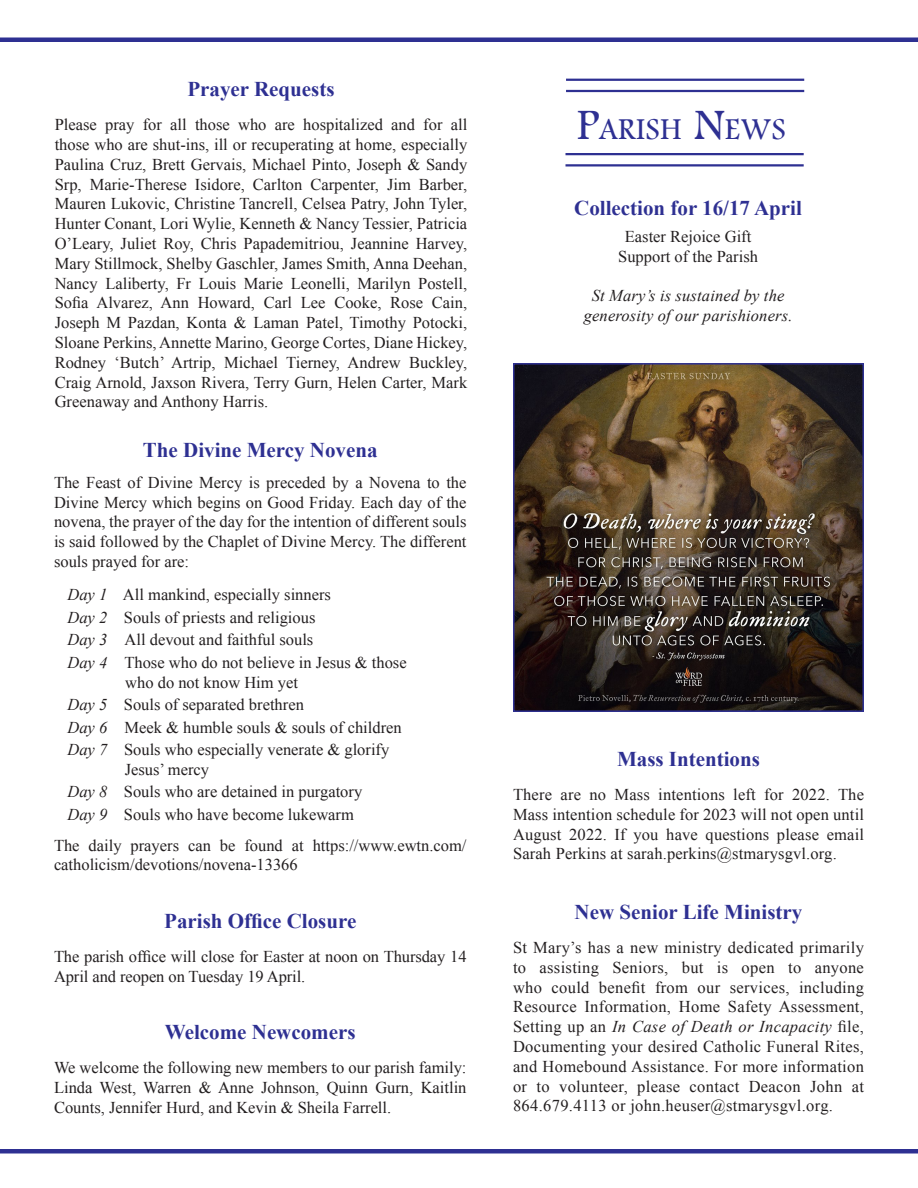
<style>
.page{position:relative;width:918px;height:1188px;background:#fff}
.page>*{position:absolute;margin:0;border:0;box-sizing:border-box;transform-origin:0 0}
.t1{font:31.5px "Footlight MT Light";letter-spacing:.015em;color:#2e3092}
.Paragraph_Style_1{font:700 21px "Times New Roman";color:#2e3092}
.Paragraph_Style_1-2{font:16.5px/19.8px "Times New Roman";color:#231f20;text-align:justify}
.Paragraph_Style_1-3{font:italic 16.5px "Times New Roman";letter-spacing:.01em;color:#231f20}
.s1{font-style:italic}
.s2{font-size:45px}
</style>
<div class="page">
<hr style="left:0;top:38px;width:918px;height:4px;background:#2e3092">
<div style="left:0;top:1149px;width:918px;height:5px;background:#2e3092"></div>
<hr style="left:566px;top:79px;width:238px;height:2px;background:#2e3092">
<hr style="left:566px;top:90px;width:238px;height:2px;background:#2e3092">
<hr style="left:566px;top:153px;width:238px;height:2px;background:#2e3092">
<hr style="left:566px;top:164px;width:238px;height:3px;background:#2e3092">
<img style="left:516px;top:366px;width:345px;height:343px">
<div style="left:513px;top:363px;width:351px;height:349px;border:2px solid #2e3092"></div>
<p class="Paragraph_Style_1" style="left:187px;top:74px;width:149px">Prayer Requests</p>
<p class="Paragraph_Style_1-2" style="left:55px;top:114px;width:414px">Please pray for all those who are hospitalized and for all those who are shut-ins, ill or recuperating at home, especially Paulina Cruz, Brett Gervais, Michael Pinto, Joseph &amp; Sandy Srp, Marie-Therese Isidore, Carlton Carpenter, Jim Barber, Mauren Lukovic, Christine Tancrell, Celsea Patry, John Tyler, Hunter Conant, Lori Wylie, Kenneth &amp; Nancy Tessier, Patricia O’Leary, Juliet Roy, Chris Papademitriou, Jeannine Harvey, Mary Stillmock, Shelby Gaschler, James Smith, Anna Deehan, Nancy Laliberty, Fr Louis Marie Leonelli, Marilyn Postell, Sofia Alvarez, Ann Howard, Carl Lee Cooke, Rose Cain, Joseph M Pazdan, Konta &amp; Laman Patel, Timothy Potocki, Sloane Perkins, Annette Marino, George Cortes, Diane Hickey, Rodney ‘Butch’ Artrip, Michael Tierney, Andrew Buckley, Craig Arnold, Jaxson Rivera, Terry Gurn, Helen Carter, Mark Greenaway and Anthony Harris.</p>
<p class="Paragraph_Style_1" style="left:143px;top:436px;width:236px">The Divine Mercy Novena</p>
<p class="Paragraph_Style_1-2" style="left:54px;top:472px;width:414px">The Feast of Divine Mercy is preceded by a Novena to the Divine Mercy which begins on Good Friday. Each day of the novena, the prayer of the day for the intention of different souls is said followed by the Chaplet of Divine Mercy. The different souls prayed for are:</p>
<p class="Paragraph_Style_1-2" style="left:68px;top:585px;width:265px"><span class="s1">Day 1</span> All mankind, especially sinners</p>
<p class="Paragraph_Style_1-2" style="left:68px;top:607px;width:249px"><span class="s1">Day 2</span> Souls of priests and religious</p>
<p class="Paragraph_Style_1-2" style="left:68px;top:630px;width:247px"><span class="s1">Day 3</span> All devout and faithful souls</p>
<p class="Paragraph_Style_1-2" style="left:68px;top:652px;width:341px"><span class="s1">Day 4</span> Those who do not believe in Jesus &amp; those</p>
<p class="Paragraph_Style_1-2" style="left:125px;top:672px;width:174px">who do not know Him yet</p>
<p class="Paragraph_Style_1-2" style="left:68px;top:694px;width:238px"><span class="s1">Day 5</span> Souls of separated brethren</p>
<p class="Paragraph_Style_1-2" style="left:68px;top:717px;width:336px"><span class="s1">Day 6</span> Meek &amp; humble souls &amp; souls of children</p>
<p class="Paragraph_Style_1-2" style="left:68px;top:739px;width:323px"><span class="s1">Day 7</span> Souls who especially venerate &amp; glorify</p>
<p class="Paragraph_Style_1-2" style="left:125px;top:759px;width:86px">Jesus’ mercy</p>
<p class="Paragraph_Style_1-2" style="left:68px;top:782px;width:296px"><span class="s1">Day 8</span> Souls who are detained in purgatory</p>
<p class="Paragraph_Style_1-2" style="left:68px;top:804px;width:288px"><span class="s1">Day 9</span> Souls who have become lukewarm</p>
<p class="Paragraph_Style_1-2" style="left:54px;top:835px;width:414px">The daily prayers can be found at https://www.ewtn.com/ catholicism/devotions/novena-13366</p>
<p class="Paragraph_Style_1" style="left:164px;top:907px;width:194px">Parish Office Closure</p>
<p class="Paragraph_Style_1-2" style="left:54px;top:947px;width:414px">The parish office will close for Easter at noon on Thursday 14<br>April and reopen on Tuesday 19 April.</p>
<p class="Paragraph_Style_1" style="left:165px;top:1017px;width:192px">Welcome Newcomers</p>
<p class="Paragraph_Style_1-2" style="left:54px;top:1057px;width:414px">We welcome the following new members to our parish family:<br>Linda West, Warren &amp; Anne Johnson, Quinn Gurn, Kaitlin Counts, Jennifer Hurd, and Kevin &amp; Sheila Farrell.</p>
<p class="t1" style="left:577px;top:110px;width:210px"><span class="s2">P</span>ARISH <span class="s2">N</span>EWS</p>
<p class="Paragraph_Style_1" style="left:574px;top:194px;width:229px">Collection for 16/17 April</p>
<p class="Paragraph_Style_1-2" style="left:625px;top:226px;width:128px">Easter Rejoice Gift</p>
<p class="Paragraph_Style_1-2" style="left:618px;top:246px;width:141px">Support of the Parish</p>
<p class="Paragraph_Style_1-3" style="left:592px;top:285px;width:194px">St Mary’s is sustained by the</p>
<p class="Paragraph_Style_1-3" style="left:584px;top:304px;width:210px">generosity of our parishioners.</p>
<p class="Paragraph_Style_1" style="left:617px;top:744px;width:144px">Mass Intentions</p>
<p class="Paragraph_Style_1-2" style="left:513px;top:784px;width:353px">There are no Mass intentions left for 2022. The Mass intention schedule for 2023 will not open until August 2022. If you have questions please email Sarah Perkins at sarah.perkins@stmarysgvl.org.</p>
<p class="Paragraph_Style_1" style="left:575px;top:897px;width:229px">New Senior Life Ministry</p>
<p class="Paragraph_Style_1-2" style="left:513px;top:937px;width:353px">St Mary’s has a new ministry dedicated primarily to assisting Seniors, but is open to anyone who could benefit from our services, including Resource Information, Home Safety Assessment, Setting up an <span class="s1">In Case of Death or Incapacity</span> file, Documenting your desired Catholic Funeral Rites, and Homebound Assistance. For more information or to volunteer, please contact Deacon John at 864.679.4113 or john.heuser@stmarysgvl.org.</p>
</div>
